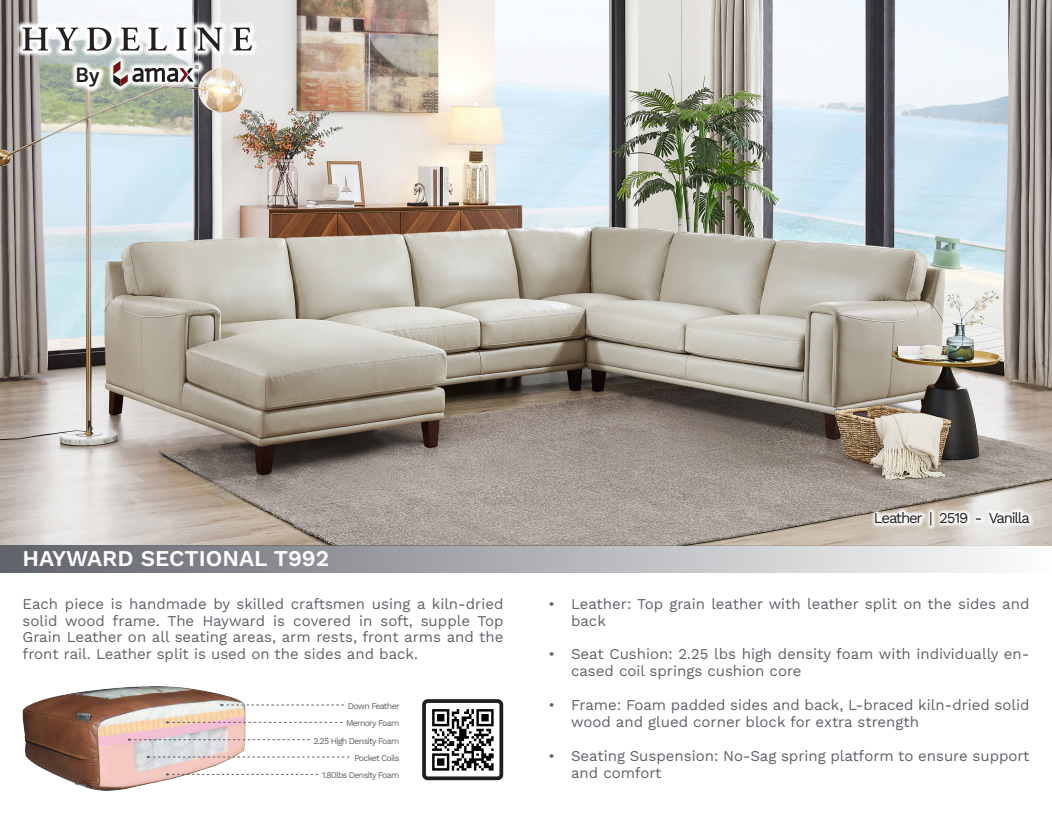
<style>
.page{position:relative;width:1052px;height:813px;background:#fff}
.page>*{position:absolute;margin:0;border:0;box-sizing:border-box;transform-origin:0 0}
.t1{font:600 22.5px "Work Sans";color:#fff}
.t2{font:500 22.5px "Dubai";color:#1f1d1c}
.t3{font:15px/16.9px "Work Sans";color:#61636b}
.t4{font:15px "Work Sans";letter-spacing:-.08em;color:#231f20}
.t5{font:8.75px "Work Sans";letter-spacing:-.08em;color:#61636b}
.t6{font:6.25px "Trebuchet MS";color:#201d1e}
</style>
<div class="page">
<img style="left:0;top:0;width:1051px;height:545px">
<img style="left:22px;top:686px;width:228px;height:104px">
<svg style="left:870px;top:506px;width:164px;height:24px"></svg>
<svg style="left:128px;top:738px;width:181px;height:2px"></svg>
<svg style="left:147px;top:755px;width:202px;height:3px"></svg>
<svg style="left:166px;top:773px;width:152px;height:2px"></svg>
<svg style="left:166px;top:721px;width:176px;height:2px"></svg>
<svg style="left:220px;top:703px;width:124px;height:3px"></svg>
<div style="left:0;top:545px;width:1051px;height:27px;background:linear-gradient(to right,#60626a,#fdfdfd)"></div>
<img style="left:432px;top:709px;width:62px;height:62px">
<div style="left:422px;top:699px;width:81px;height:81px;border:4px solid #231f20;border-radius:4px"></div>
<svg style="left:16px;top:21px;width:243px;height:37px"></svg>
<svg style="left:22px;top:28px;width:26px;height:23px"></svg>
<svg style="left:56px;top:28px;width:23px;height:23px"></svg>
<svg style="left:87px;top:28px;width:24px;height:23px"></svg>
<svg style="left:120px;top:28px;width:20px;height:23px"></svg>
<svg style="left:148px;top:28px;width:19px;height:23px"></svg>
<svg style="left:176px;top:28px;width:10px;height:23px"></svg>
<svg style="left:196px;top:28px;width:26px;height:23px"></svg>
<svg style="left:232px;top:28px;width:20px;height:23px"></svg>
<svg style="left:70px;top:61px;width:36px;height:32px"></svg>
<svg style="left:107px;top:55px;width:98px;height:37px;background:#b2b7b1"></svg>
<svg style="left:113px;top:61px;width:80px;height:26px"></svg>
<p class="t2" style="left:76px;top:61px;width:25px">By</p>
<p class="t6" style="left:194px;top:63px;width:6px">®</p>
<p class="t1" style="left:22px;top:541px;width:308px">HAYWARD SECTIONAL T992</p>
<p class="t3" style="left:22px;top:594px;width:482px;text-align:justify">Each piece is handmade by skilled craftsmen using a kiln-dried solid wood frame. The Hayward is covered in soft, supple Top Grain Leather on all seating areas, arm rests, front arms and the front rail. Leather split is used on the sides and back.</p>
<p class="t5" style="left:347px;top:699px;width:53px">Down Feather</p>
<p class="t5" style="left:346px;top:716px;width:55px">Memory Foam</p>
<p class="t5" style="left:313px;top:734px;width:87px">2.25 High Density Foam</p>
<p class="t5" style="left:322px;top:768px;width:79px">1.80lbs Density Foam</p>
<p class="t5" style="left:354px;top:751px;width:46px">Pocket Coils</p>
<p class="t4" style="left:873px;top:506px;width:157px">Leather | 2519 - Vanilla</p>
<p class="t3" style="left:571px;top:594px;width:460px;text-indent:-22px">• Leather: Top grain leather with leather split on the sides and back</p>
<p class="t3" style="left:571px;top:645px;width:460px;text-indent:-22px">• Seat Cushion: 2.25 lbs high density foam with individually en&shy;cased coil springs cushion core</p>
<p class="t3" style="left:571px;top:695px;width:460px;text-indent:-22px">• Frame: Foam padded sides and back, L-braced kiln-dried solid wood and glued corner block for extra strength</p>
<p class="t3" style="left:571px;top:746px;width:460px;text-indent:-22px">• Seating Suspension: No-Sag spring platform to ensure support and comfort</p>
</div>
